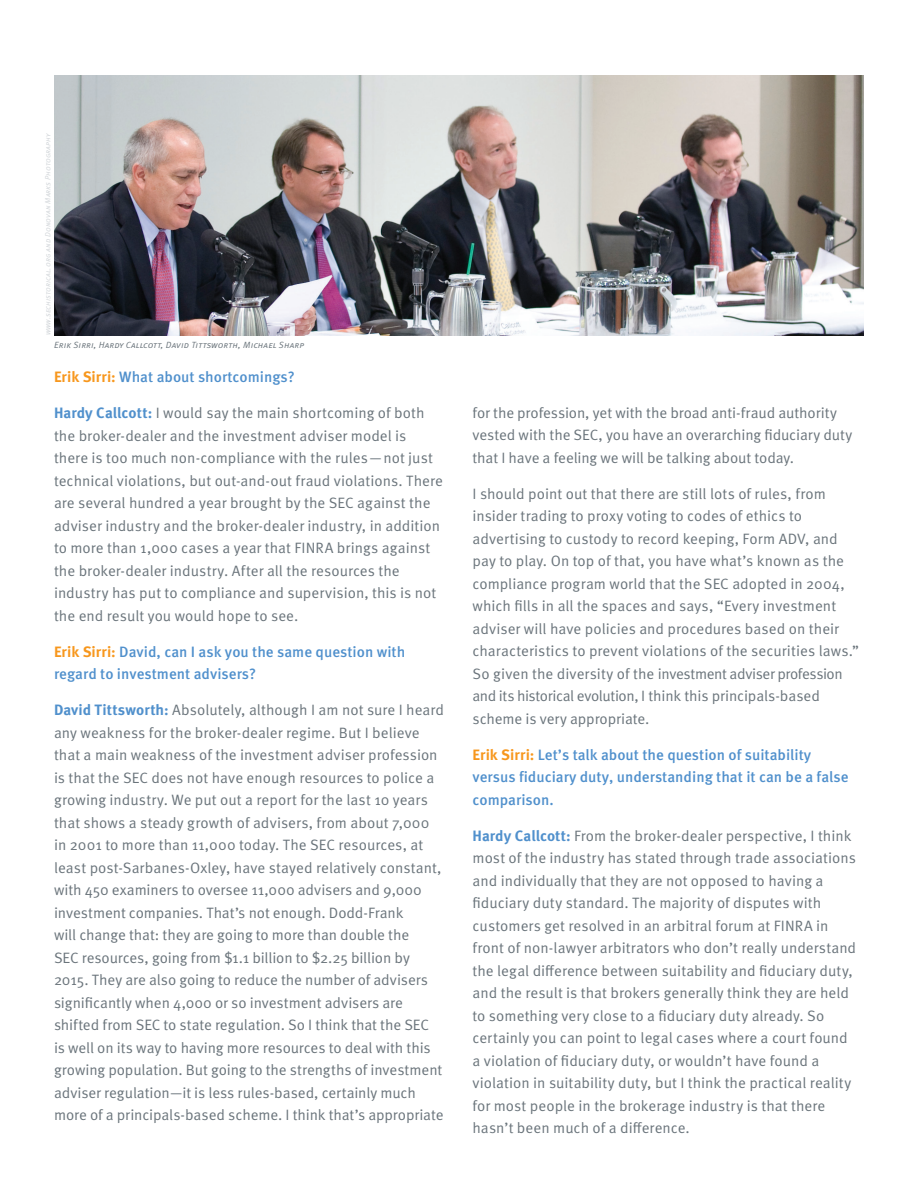
<style>
.page{position:relative;width:918px;height:1188px;background:#fff}
.page>*{position:absolute;margin:0;border:0;box-sizing:border-box;transform-origin:0 0}
.t1{font:15px/22.5px "Meta Pro";color:#6a747b}
.t2{font:500 15px/22.5px "Meta Pro";color:#5090cc}
.t3{font:italic 9px "Meta Pro";letter-spacing:.02em;color:#6a747b}
.t4{font:italic 7.5px "Meta Pro";color:#d0d4d8}
.s1{font-weight:700;color:#f7971d}
.s2{font-weight:700;color:#5090cc}
</style>
<div class="page">
<img style="left:54px;top:75px;width:810px;height:260px">
<p class="t4" style="left:44px;top:335px;width:204px;rotate:-90deg">www.sechistorical.org and Donovan Marks Photography</p>
<p class="t3" style="left:54px;top:340px;width:252px">Erik Sirri, Hardy Callcott, David Tittsworth, Michael Sharp</p>
<p class="t2" style="left:54px;top:366px;width:242px"><span class="s1">Erik Sirri:</span> What about shortcomings?</p>
<p class="t1" style="left:54px;top:402px;width:390px"><span class="s2">Hardy Callcott:</span> I would say the main shortcoming of both the broker-dealer and the investment adviser model is there is too much non-compliance with the rules—not just technical violations, but out-and-out fraud violations. There are several hundred a year brought by the SEC against the adviser industry and the broker-dealer industry, in addition to more than 1,000 cases a year that FINRA brings against the broker-dealer industry. After all the resources the industry has put to compliance and supervision, this is not the end result you would hope to see.</p>
<p class="t2" style="left:54px;top:640px;width:353px"><span class="s1">Erik Sirri:</span> David, can I ask you the same question with regard to investment advisers?</p>
<p class="t1" style="left:54px;top:699px;width:392px"><span class="s2">David Tittsworth:</span> Absolutely, although I am not sure I heard any weakness for the broker-dealer regime. But I believe that a main weakness of the investment adviser profession is that the SEC does not have enough resources to police a growing industry. We put out a report for the last 10 years that shows a steady growth of advisers, from about 7,000 in 2001 to more than 11,000 today. The SEC resources, at least post-Sarbanes-Oxley, have stayed relatively constant, with 450 examiners to oversee 11,000 advisers and 9,000 investment companies. That’s not enough. Dodd-Frank<br>will change that: they are going to more than double the<br>SEC resources, going from $1.1 billion to $2.25 billion by 2015. They are also going to reduce the number of advisers significantly when 4,000 or so investment advisers are shifted from SEC to state regulation. So I think that the SEC<br>is well on its way to having more resources to deal with this growing population. But going to the strengths of investment adviser regulation—it is less rules-based, certainly much more of a principals-based scheme. I think that’s appropriate</p>
<p class="t1" style="left:472px;top:402px;width:381px">for the profession, yet with the broad anti-fraud authority vested with the SEC, you have an overarching fiduciary duty that I have a feeling we will be talking about today.</p>
<p class="t1" style="left:472px;top:483px;width:388px">I should point out that there are still lots of rules, from insider trading to proxy voting to codes of ethics to advertising to custody to record keeping, Form ADV, and pay to play. On top of that, you have what’s known as the compliance program world that the SEC adopted in 2004, which fills in all the spaces and says, “Every investment adviser will have policies and procedures based on their characteristics to prevent violations of the securities laws.” So given the diversity of the investment adviser profession and its historical evolution, I think this principals-based scheme is very appropriate.</p>
<p class="t2" style="left:472px;top:744px;width:378px"><span class="s1">Erik Sirri:</span> Let’s talk about the question of suitability versus fiduciary duty, understanding that it can be a false comparison.</p>
<p class="t1" style="left:472px;top:825px;width:385px"><span class="s2">Hardy Callcott:</span> From the broker-dealer perspective, I think most of the industry has stated through trade associations and individually that they are not opposed to having a fiduciary duty standard. The majority of disputes with customers get resolved in an arbitral forum at FINRA in front of non-lawyer arbitrators who don’t really understand the legal difference between suitability and fiduciary duty, and the result is that brokers generally think they are held to something very close to a fiduciary duty already. So certainly you can point to legal cases where a court found a violation of fiduciary duty, or wouldn’t have found a violation in suitability duty, but I think the practical reality for most people in the brokerage industry is that there hasn’t been much of a difference.</p>
</div>
